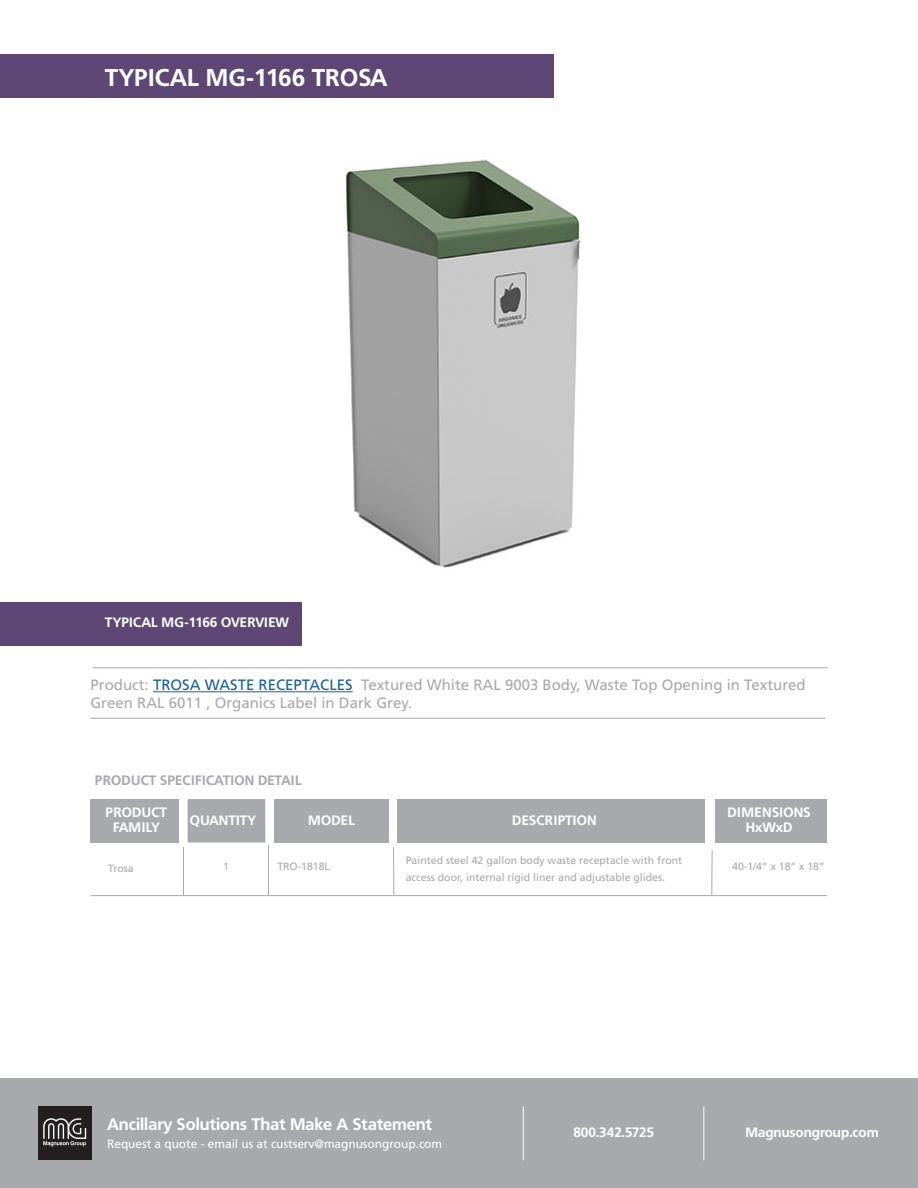
<style>
.page{position:relative;width:918px;height:1188px;background:#fff}
.page>*{position:absolute;margin:0;border:0;box-sizing:border-box;transform-origin:0 0}
.t1{font:700 24px "Frutiger BQ";color:#fff}
.t2{font:700 16.5px "Frutiger BQ";color:#fff}
.t3{font:15px/18px "Frutiger";color:#a8a9ad}
.t4{font:700 13.5px "Frutiger BQ";color:#fff}
.t5{font:700 13.5px/15px "Frutiger BQ";letter-spacing:.02em;color:#fff;text-align:center}
.t6{font:700 13.5px "Frutiger BQ";letter-spacing:.02em;color:#a8a9ad}
.t7{font:12px "Frutiger";letter-spacing:-.005em;color:#fff}
.t8{font:10.5px/16.5px "Frutiger";color:#a8a9ad}
.s1{color:#175d9e}
</style>
<div class="page">
<div style="left:0;top:54px;width:554px;height:43px;background:#5e4775"></div>
<div style="left:0;top:1079px;width:918px;height:109px;background:#a8a9ad"></div>
<div style="left:38px;top:1106px;width:54px;height:54px;background:#231f20"></div>
<svg style="left:43px;top:1118px;width:43px;height:28px"></svg>
<hr style="left:523px;top:1106px;width:1px;height:54px;background:#fff">
<hr style="left:703px;top:1106px;width:1px;height:54px;background:#fff">
<div style="left:0;top:602px;width:301px;height:43px;background:#5e4775"></div>
<div style="left:91px;top:799px;width:88px;height:44px;background:#a8a9ad"></div>
<div style="left:275px;top:799px;width:114px;height:44px;background:#a8a9ad"></div>
<div style="left:397px;top:799px;width:308px;height:44px;background:#a8a9ad"></div>
<div style="left:715px;top:799px;width:112px;height:44px;background:#a8a9ad"></div>
<div style="left:188px;top:799px;width:77px;height:44px;background:#a8a9ad"></div>
<hr style="left:91px;top:895px;width:736px;height:1px;background:#a8a9ad">
<hr style="left:183px;top:847px;width:1px;height:49px;background:#a8a9ad">
<hr style="left:268px;top:845px;width:1px;height:51px;background:#a8a9ad">
<hr style="left:393px;top:847px;width:1px;height:49px;background:#a8a9ad">
<hr style="left:711px;top:850px;width:2px;height:45px;background:#a8a9ad">
<img style="left:345px;top:159px;width:236px;height:409px">
<hr style="left:153px;top:691px;width:200px;height:1px;background:#175d9e">
<hr style="left:91px;top:718px;width:734px;height:1px;background:#a8a9ad">
<hr style="left:93px;top:667px;width:735px;height:1px;background:#a8a9ad">
<p class="t1" style="left:105px;top:63px;width:284px">TYPICAL MG-1166 TROSA</p>
<p class="t4" style="left:105px;top:614px;width:186px">TYPICAL MG-1166 OVERVIEW</p>
<p class="t3" style="left:91px;top:676px;width:717px">Product: <span class="s1">TROSA WASTE RECEPTACLES</span> Textured White RAL 9003 Body, Waste Top Opening in Textured<br>Green RAL 6011 , Organics Label in Dark Grey.</p>
<p class="t6" style="left:95px;top:772px;width:209px">PRODUCT SPECIFICATION DETAIL</p>
<p class="t5" style="left:106px;top:804px;width:63px">PRODUCT<br>FAMILY</p>
<p class="t4" style="left:190px;top:812px;width:68px">QUANTITY</p>
<p class="t4" style="left:308px;top:812px;width:49px">MODEL</p>
<p class="t5" style="left:512px;top:813px;width:86px">DESCRIPTION</p>
<p class="t8" style="left:108px;top:860px;width:27px">Trosa</p>
<p class="t8" style="left:223px;top:858px;width:7px">1</p>
<p class="t8" style="left:277px;top:858px;width:54px">TRO-1818L</p>
<p class="t8" style="left:406px;top:852px;width:278px">Painted steel 42 gallon body waste receptacle with front access door, internal rigid liner and adjustable glides.</p>
<p class="t5" style="left:728px;top:804px;width:85px">DIMENSIONS</p>
<p class="t4" style="left:746px;top:819px;width:48px">HxWxD</p>
<p class="t8" style="left:732px;top:858px;width:94px">40-1/4” x 18” x 18”</p>
<p class="t2" style="left:107px;top:1114px;width:326px">Ancillary Solutions That Make A Statement</p>
<p class="t4" style="left:573px;top:1125px;width:82px">800.342.5725</p>
<p class="t4" style="left:745px;top:1125px;width:135px">Magnusongroup.com</p>
<p class="t7" style="left:107px;top:1137px;width:337px">Request a quote - email us at custserv@magnusongroup.com</p>
</div>
